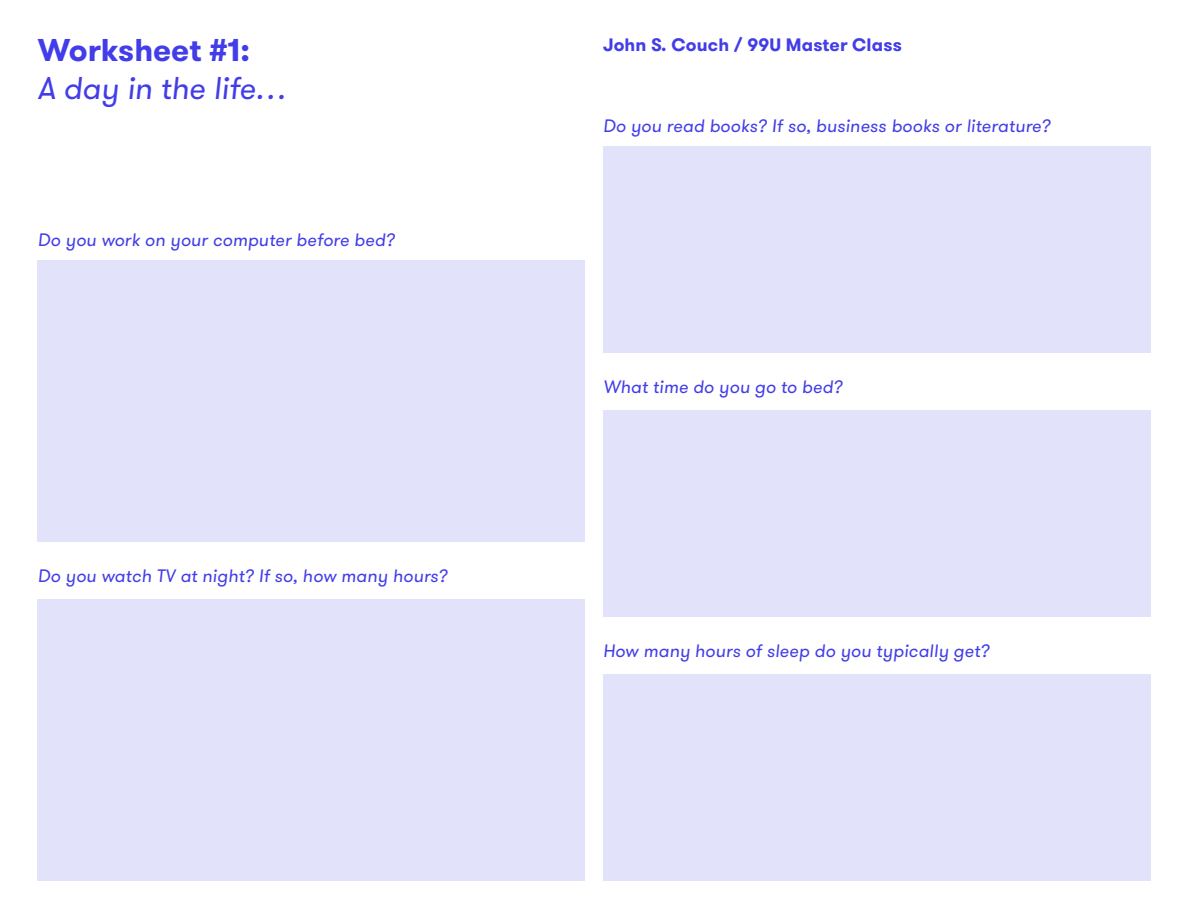
<style>
.page{position:relative;width:1188px;height:918px;background:#fff}
.page>*{position:absolute;margin:0;border:0;box-sizing:border-box;transform-origin:0 0}
.t1{font:italic 31.5px "GT Walsheim Pro";color:#423de8}
.t2{font:700 31.5px "GT Walsheim Pro";color:#423de8}
.t3{font:italic 18px "GT Walsheim Pro";letter-spacing:.01em;color:#423de8}
.t4{font:700 18px "GT Walsheim Pro";letter-spacing:.01em;color:#423de8}
</style>
<div class="page">
<div style="left:38px;top:599px;width:547px;height:281px;background:#e3e2fb"></div>
<div style="left:603px;top:410px;width:547px;height:206px;background:#e3e2fb"></div>
<div style="left:603px;top:674px;width:547px;height:206px;background:#e3e2fb"></div>
<div style="left:38px;top:261px;width:547px;height:281px;background:#e3e2fb"></div>
<div style="left:603px;top:147px;width:547px;height:206px;background:#e3e2fb"></div>
<h1 class="t2" style="left:38px;top:30px;width:214px">Worksheet #1:</h1>
<h1 class="t1" style="left:38px;top:68px;width:249px">A day in the life…</h1>
<p class="t3" style="left:38px;top:228px;width:359px">Do you work on your computer before bed?</p>
<p class="t3" style="left:38px;top:565px;width:411px">Do you watch TV at night? If so, how many hours?</p>
<p class="t4" style="left:603px;top:33px;width:301px">John S. Couch / 99U Master Class</p>
<p class="t3" style="left:603px;top:114px;width:449px">Do you read books? If so, business books or literature?</p>
<p class="t3" style="left:603px;top:376px;width:241px">What time do you go to bed?</p>
<p class="t3" style="left:603px;top:640px;width:388px">How many hours of sleep do you typically get?</p>
</div>
